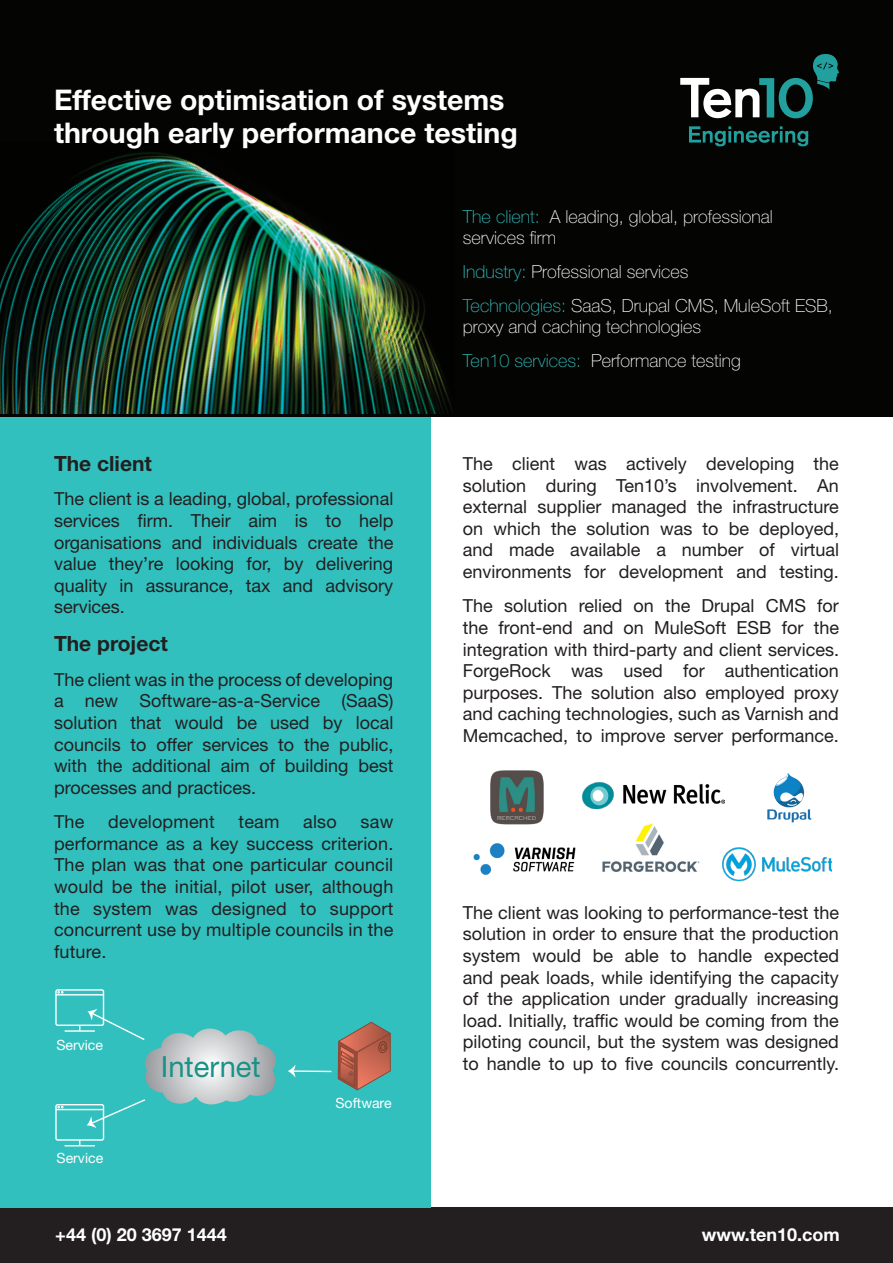
<style>
.page{position:relative;width:893px;height:1263px;background:#fff}
.page>*{position:absolute;margin:0;border:0;box-sizing:border-box;transform-origin:0 0}
.t1{font:29.1px "Helvetica Neue LT Std";color:#199287}
.Heading{font:700 28.5px/33px "Helvetica Neue LT Std";color:#fff}
.Case_Study_Paragraph{font:700 21px "Helvetica Neue LT Std";color:#231f20}
.Case_Study_Paragraph-2{font:18px/21.6px "Helvetica Neue LT Std";color:#231f20;text-align:justify}
.t2{font:100 18px/21px "Helvetica Neue LT Std";color:#fff}
.t3{font:700 18px "Helvetica Neue LT Std";color:#fff}
.t4{font:14.1px "Helvetica Neue LT Std";color:#fff}
.t5{font:14.1px "Helvetica Neue LT Std";color:#fdfefe}
.s1{color:#31c0be}
</style>
<div class="page">
<div style="left:0;top:1208px;width:893px;height:55px;background:#231f20"></div>
<div style="left:0;top:0;width:893px;height:417px;background:#040503"></div>
<img style="left:0;top:152px;width:452px;height:262px">
<div style="left:0;top:417px;width:430px;height:791px;background:#31c0be"></div>
<img style="left:490px;top:770px;width:54px;height:55px">
<img style="left:473px;top:843px;width:103px;height:32px">
<img style="left:602px;top:823px;width:98px;height:49px">
<img style="left:767px;top:772px;width:45px;height:51px">
<img style="left:722px;top:847px;width:109px;height:35px">
<svg style="left:338px;top:1021px;width:53px;height:70px"></svg>
<div style="left:55px;top:1104px;width:49px;height:37px;border:1px solid #fff;border-radius:2px"></div>
<hr style="left:65px;top:1145px;width:30px;height:1px;background:#fff">
<svg style="left:57px;top:1106px;width:7px;height:2px"></svg>
<hr style="left:56px;top:1109px;width:48px;height:1px;background:#fff">
<hr style="left:293px;top:1070px;width:38px;height:2px;background:#fff">
<svg style="left:288px;top:1065px;width:7px;height:12px"></svg>
<div style="left:55px;top:989px;width:49px;height:37px;border:1px solid #fff;border-radius:2px"></div>
<hr style="left:65px;top:1030px;width:30px;height:2px;background:#fff">
<svg style="left:57px;top:991px;width:7px;height:3px"></svg>
<hr style="left:56px;top:994px;width:48px;height:1px;background:#fff">
<svg style="left:87px;top:1009px;width:189px;height:119px"></svg>
<img style="left:583px;top:783px;width:142px;height:25px">
<svg style="left:689px;top:126px;width:119px;height:20px"></svg>
<svg style="left:680px;top:54px;width:159px;height:64px"></svg>
<p class="Heading" style="left:54px;top:82px;width:465px">Effective optimisation of systems through early performance testing</p>
<p class="Case_Study_Paragraph" style="left:54px;top:451px;width:99px">The client</p>
<p class="Case_Study_Paragraph-2" style="left:54px;top:488px;width:341px">The client is a leading, global, professional services firm. Their aim is to help organisations and individuals create the value they’re looking for, by delivering quality in assurance, tax and advisory services.</p>
<p class="Case_Study_Paragraph" style="left:54px;top:631px;width:115px">The project</p>
<p class="Case_Study_Paragraph-2" style="left:54px;top:668px;width:341px">The client was in the process of developing a new Software-as-a-Service (SaaS) solution that would be used by local councils to offer services to the public, with the additional aim of building best processes and practices.</p>
<p class="Case_Study_Paragraph-2" style="left:54px;top:811px;width:32px">The</p>
<p class="Case_Study_Paragraph-2" style="left:108px;top:811px;width:108px">development</p>
<p class="Case_Study_Paragraph-2" style="left:239px;top:811px;width:42px">team</p>
<p class="Case_Study_Paragraph-2" style="left:303px;top:811px;width:35px">also</p>
<p class="Case_Study_Paragraph-2" style="left:54px;top:811px;width:341px;text-indent:307px">saw performance as a key success criterion.<br>The plan was that one particular council would be the initial, pilot user, although the system was designed to support concurrent use by multiple councils in the future.</p>
<p class="t4" style="left:56px;top:1036px;width:48px">Service</p>
<p class="t5" style="left:57px;top:1150px;width:48px">Service</p>
<p class="t1" style="left:161px;top:1049px;width:101px">Internet</p>
<p class="t4" style="left:335px;top:1094px;width:58px">Software</p>
<p class="t2" style="left:463px;top:207px;width:311px"><span class="s1">The client:</span> A leading, global, professional services firm</p>
<p class="t2" style="left:463px;top:261px;width:227px"><span class="s1">Industry:</span> Professional services</p>
<p class="t2" style="left:463px;top:295px;width:371px"><span class="s1">Technologies:</span> SaaS, Drupal CMS, MuleSoft ESB, proxy and caching technologies</p>
<p class="t2" style="left:463px;top:350px;width:279px"><span class="s1">Ten10 services:</span> Performance testing</p>
<p class="Case_Study_Paragraph-2" style="left:463px;top:452px;width:378px">The client was actively developing the solution during Ten10’s involvement. An external supplier managed the infrastructure on which the solution was to be deployed, and made available a number of virtual environments for development and testing.</p>
<p class="Case_Study_Paragraph-2" style="left:463px;top:595px;width:378px">The solution relied on the Drupal CMS for the front-end and on MuleSoft ESB for the integration with third-party and client services.<br>ForgeRock was used for authentication purposes. The solution also employed proxy and caching technologies, such as Varnish and Memcached, to improve server performance.</p>
<p class="Case_Study_Paragraph-2" style="left:463px;top:901px;width:378px">The client was looking to performance-test the solution in order to ensure that the production system would be able to handle expected and peak loads, while identifying the capacity of the application under gradually increasing load. Initially, traffic would be coming from the piloting council, but the system was designed to handle to up to five councils concurrently.</p>
<p class="t3" style="left:55px;top:1223px;width:173px">+44 (0) 20 3697 1444</p>
<p class="t3" style="left:702px;top:1223px;width:139px">www.ten10.com</p>
</div>
